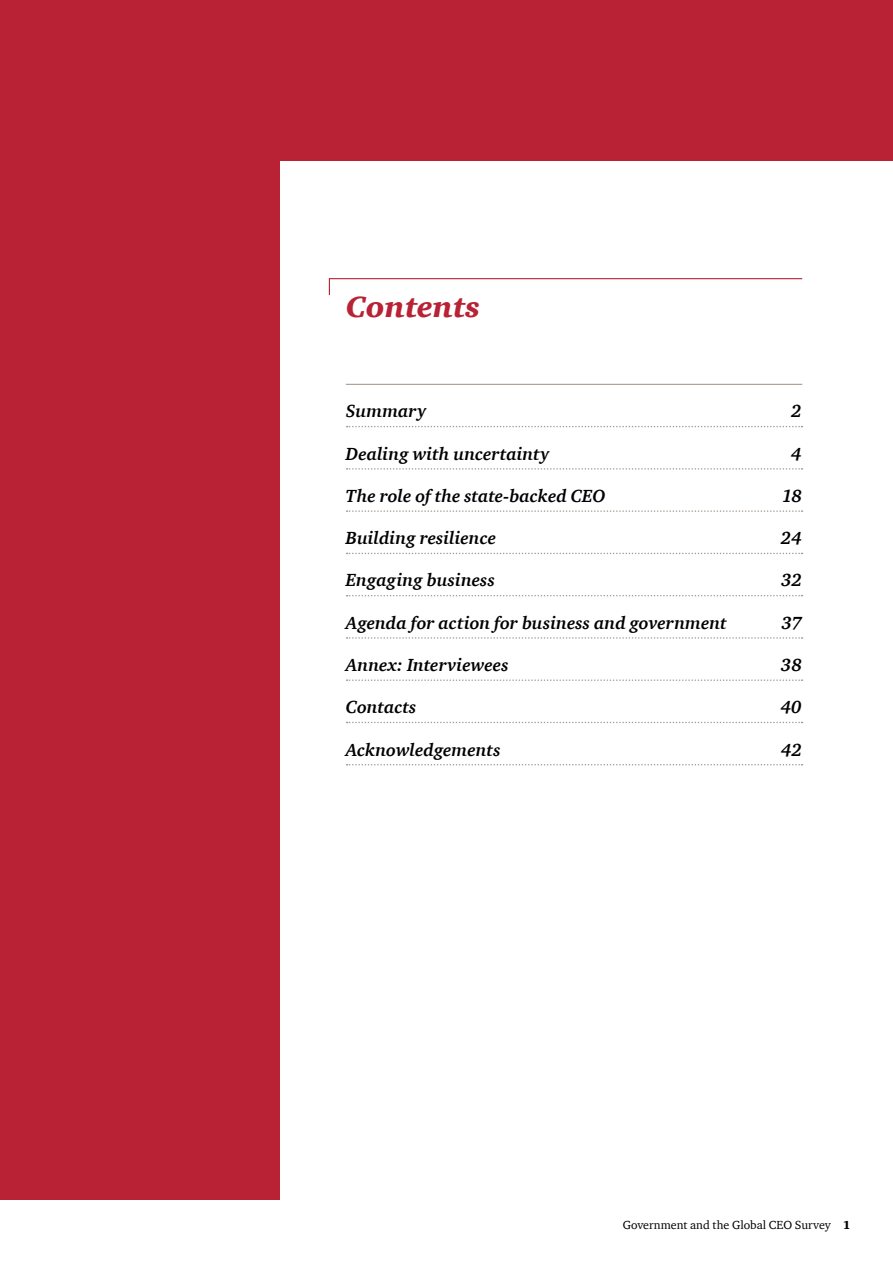
<style>
.page{position:relative;width:893px;height:1263px;background:#fff}
.page>*{position:absolute;margin:0;border:0;box-sizing:border-box;transform-origin:0 0}
.t1{font:italic 900 30px "ITC Charter Com";color:#b82234}
.t2{font:italic 700 18px "ITC Charter Com";letter-spacing:.005em;color:#000}
.t3{font:12px "ITC Charter Com";color:#000}
.s1{font-weight:900}
</style>
<div class="page">
<div style="left:0;top:0;width:280px;height:1199px;background:#b82234"></div>
<div style="left:223px;top:0;width:670px;height:160px;background:#b82234"></div>
<svg style="left:328px;top:278px;width:475px;height:18px"></svg>
<svg style="left:347px;top:426px;width:455px;height:1px"></svg>
<svg style="left:347px;top:468px;width:455px;height:2px"></svg>
<svg style="left:347px;top:510px;width:455px;height:2px"></svg>
<svg style="left:347px;top:553px;width:455px;height:1px"></svg>
<svg style="left:347px;top:595px;width:455px;height:1px"></svg>
<svg style="left:347px;top:637px;width:455px;height:2px"></svg>
<svg style="left:347px;top:679px;width:455px;height:2px"></svg>
<svg style="left:347px;top:722px;width:455px;height:1px"></svg>
<svg style="left:347px;top:764px;width:455px;height:1px"></svg>
<hr style="left:346px;top:384px;width:456px;height:1px;background:#a89b91">
<h1 class="t1" style="left:346px;top:289px;width:136px">Contents</h1>
<p class="t2" style="left:346px;top:400px;width:82px">Summary</p>
<p class="t2" style="left:791px;top:400px;width:12px">2</p>
<p class="t2" style="left:346px;top:442px;width:205px">Dealing with uncertainty</p>
<p class="t2" style="left:791px;top:442px;width:12px">4</p>
<p class="t2" style="left:346px;top:485px;width:261px">The role of the state-backed CEO</p>
<p class="t2" style="left:782px;top:485px;width:22px">18</p>
<p class="t2" style="left:346px;top:527px;width:152px">Building resilience</p>
<p class="t2" style="left:781px;top:527px;width:23px">24</p>
<p class="t2" style="left:346px;top:569px;width:151px">Engaging business</p>
<p class="t2" style="left:781px;top:569px;width:22px">32</p>
<p class="t2" style="left:346px;top:611px;width:382px">Agenda for action for business and government</p>
<p class="t2" style="left:781px;top:611px;width:22px">37</p>
<p class="t2" style="left:346px;top:654px;width:164px">Annex: Interviewees</p>
<p class="t2" style="left:781px;top:654px;width:22px">38</p>
<p class="t2" style="left:346px;top:696px;width:72px">Contacts</p>
<p class="t2" style="left:781px;top:696px;width:23px">40</p>
<p class="t2" style="left:346px;top:738px;width:156px">Acknowledgements</p>
<p class="t2" style="left:781px;top:738px;width:22px">42</p>
<p class="t3" style="left:623px;top:1218px;width:229px">Government and the Global CEO Survey <span class="s1">1</span></p>
</div>
